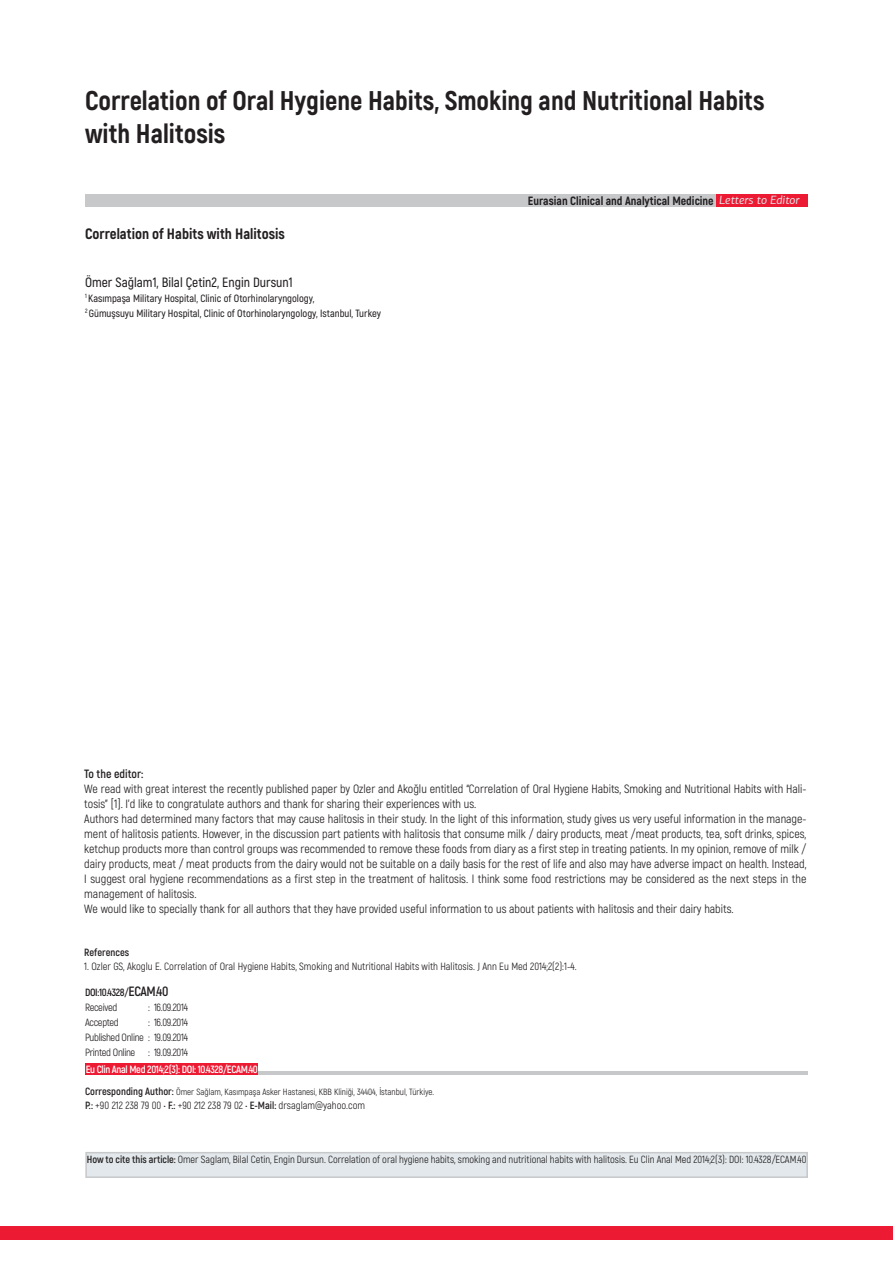
<style>
.page{position:relative;width:893px;height:1263px;background:#fff}
.page>*{position:absolute;margin:0;border:0;box-sizing:border-box;transform-origin:0 0}
.t1{font:800 27px/32.4px "Akrobat";color:#231f20}
.t2{font:800 15px "Akrobat";color:#231f20}
.t3{font:600 13.5px "Akrobat";color:#231f20}
.t4{font:12px/15px "Akrobat";color:#231f20}
.t5{font:800 12px "Akrobat";color:#231f20}
.t6{font:700 12px "Akrobat";color:#231f20}
.List_Paragraph{font:10.5px "Akrobat";color:#231f20}
.t7{font:600 10.5px "Akrobat";color:#231f20}
.List_Paragraph-2{font:10.5px "Akrobat";letter-spacing:-.03em;color:#231f20}
.t8{font:700 10.5px "Akrobat";letter-spacing:-.03em;color:#fff}
.List_Paragraph-3{font:700 10.5px "Akrobat";letter-spacing:-.03em;color:#231f20}
.List_Paragraph-4{font:700 10.5px "Akrobat";letter-spacing:-.005em;color:#231f20}
.t9{font:10.35px "Akrobat";color:#231f20}
.t10{font:9px "Akrobat";color:#231f20}
.s1{font-family:"PF Agora Sans Pro";font-weight:400;font-style:italic;color:#e2e8eb}
.s2{font-size:13.5px}
.s3{font-weight:700;font-size:10.5px}
.s4{font-weight:700}
</style>
<div class="page">
<div style="left:85px;top:194px;width:695px;height:13px;background:#c7c8ca"></div>
<hr style="left:161px;top:1072px;width:647px;height:3px;background:#c7c8ca">
<div style="left:717px;top:194px;width:91px;height:13px;background:#ed1a33"></div>
<div style="left:0;top:1226px;width:893px;height:14px;background:#ed1a33"></div>
<div style="left:86px;top:1064px;width:172px;height:11px;background:#ed1a33"></div>
<div style="left:86px;top:1153px;width:721px;height:24px;background:#e2e8eb"></div>
<div style="left:85px;top:1152px;width:723px;height:26px;border:2px solid #c7c8ca"></div>
<p class="t1" style="left:85px;top:84px;width:681px">Correlation of Oral Hygiene Habits, Smoking and Nutritional Habits with Halitosis</p>
<p class="t2" style="left:85px;top:224px;width:201px">Correlation of Habits with Halitosis</p>
<p class="t3" style="left:85px;top:274px;width:209px">Ömer Sağlam1, Bilal Çetin2, Engin Dursun1</p>
<p class="t7" style="left:85px;top:291px;width:231px"><sup>1</sup> Kasımpaşa Military Hospital, Clinic of Otorhinolaryngology,</p>
<p class="t7" style="left:85px;top:306px;width:297px"><sup>2</sup> Gümuşsuyu Military Hospital, Clinic of Otorhinolaryngology, Istanbul, Turkey</p>
<p class="t5" style="left:528px;top:193px;width:273px">Eurasian Clinical and Analytical Medicine <span class="s1">Letters to Editor</span></p>
<p class="t6" style="left:84px;top:766px;width:61px">To the editor:</p>
<p class="t4" style="left:84px;top:781px;width:724px">We read with great interest the recently published paper by Ozler and Akoğlu entitled “Correlation of Oral Hygiene Habits, Smoking and Nutritional Habits with Hali&shy;tosis” [1]. I’d like to congratulate authors and thank for sharing their experiences with us.</p>
<p class="t4" style="left:84px;top:811px;width:724px;text-align:justify">Authors had determined many factors that may cause halitosis in their study. In the light of this information, study gives us very useful information in the manage&shy;ment of halitosis patients. However, in the discussion part patients with halitosis that consume milk / dairy products, meat /meat products, tea, soft drinks, spices, ketchup products more than control groups was recommended to remove these foods from diary as a first step in treating patients. In my opinion, remove of milk / dairy products, meat / meat products from the dairy would not be suitable on a daily basis for the rest of life and also may have adverse impact on health. Instead, I suggest oral hygiene recommendations as a first step in the treatment of halitosis. I think some food restrictions may be considered as the next steps in the management of halitosis.</p>
<p class="t4" style="left:84px;top:901px;width:651px">We would like to specially thank for all authors that they have provided useful information to us about patients with halitosis and their dairy habits.</p>
<p class="List_Paragraph-4" style="left:84px;top:946px;width:46px">References</p>
<p class="List_Paragraph" style="left:84px;top:960px;width:494px">1. Ozler GS, Akoglu E. Correlation of Oral Hygiene Habits, Smoking and Nutritional Habits with Halitosis. J Ann Eu Med 2014;2(2):1-4.</p>
<p class="List_Paragraph-3" style="left:85px;top:986px;width:85px">DOI:10.4328/<span class="s2">ECAM.40</span></p>
<p class="List_Paragraph-2" style="left:85px;top:1001px;width:34px">Received</p>
<p class="List_Paragraph" style="left:148px;top:1001px;width:41px">: 16.09.2014</p>
<p class="List_Paragraph-2" style="left:85px;top:1016px;width:35px">Accepted</p>
<p class="List_Paragraph" style="left:148px;top:1016px;width:41px">: 16.09.2014</p>
<p class="List_Paragraph-2" style="left:85px;top:1031px;width:104px">Published Online : 19.09.2014</p>
<p class="List_Paragraph-2" style="left:85px;top:1046px;width:104px">Printed Online : 19.09.2014</p>
<p class="t10" style="left:85px;top:1086px;width:351px"><span class="s3">Corresponding Author:</span> Ömer Sağlam, Kasımpaşa Asker Hastanesi, KBB Kliniği, 34404, İstanbul, Türkiye.</p>
<p class="List_Paragraph" style="left:85px;top:1099px;width:282px"><span class="s4">P.:</span> +90 212 238 79 00 • <span class="s4">F.:</span> +90 212 238 79 02 • <span class="s4">E-Mail:</span> drsaglam@yahoo.com</p>
<p class="t8" style="left:86px;top:1063px;width:174px">Eu Clin Anal Med 2014;2(3): DOI: 10.4328/ECAM.40</p>
<p class="t9" style="left:87px;top:1153px;width:721px"><span class="s4">How to cite this article:</span> Omer Saglam, Bilal Cetin, Engin Dursun. Correlation of oral hygiene habits, smoking and nutritional habits with halitosis. Eu Clin Anal Med 2014;2(3): DOI: 10.4328/ECAM.40</p>
</div>
